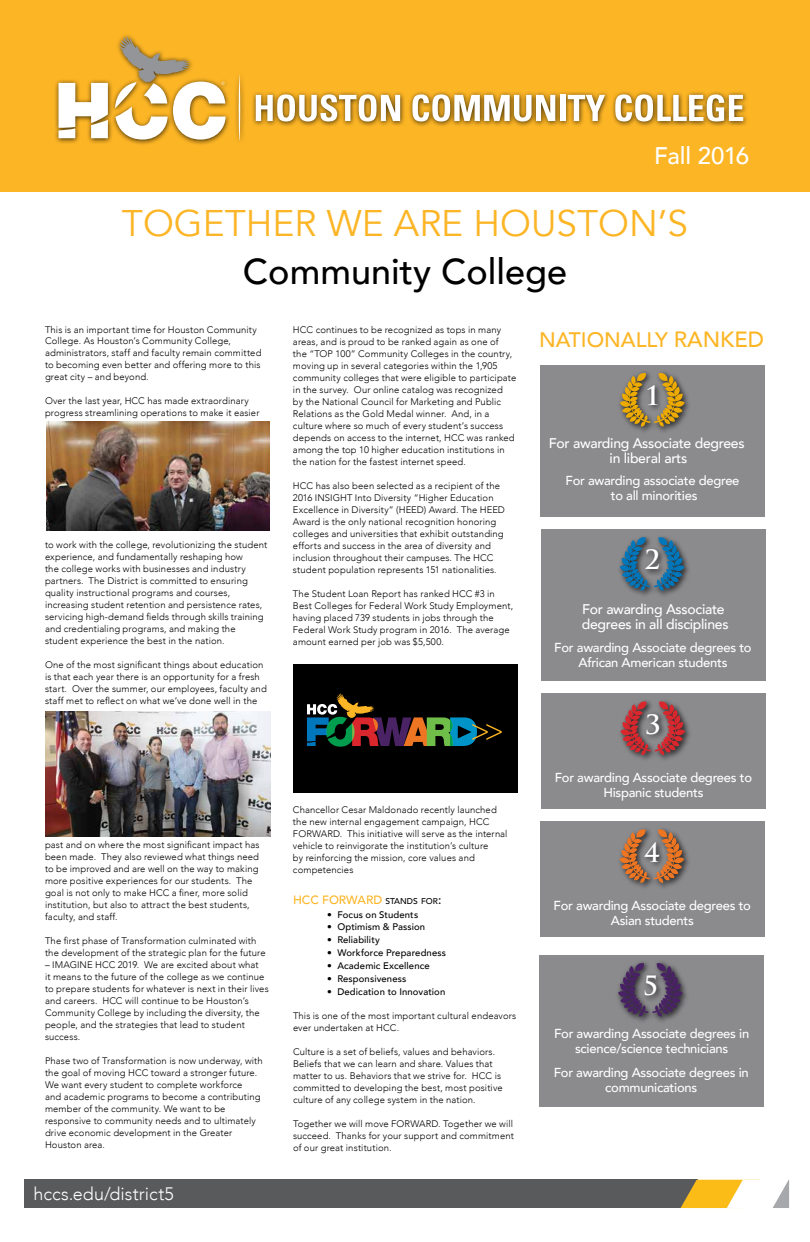
<style>
.page{position:relative;width:810px;height:1242px;background:#fff}
.page>*{position:absolute;margin:0;border:0;box-sizing:border-box;transform-origin:0 0}
.t1{font:37px "Avenir";color:#fcb525}
.t2{font:500 36px "Avenir";color:#000}
.t3{font:700 26px "Trajan Pro";color:#fff}
.t4{font:500 24px "Avenir";letter-spacing:-.02em;color:#fff}
.t5{font:500 21px "Avenir";color:#fcb525}
.t6{font:300 18px "Avenir";color:#fff}
.t7{font:500 14px/15px "Avenir";letter-spacing:-.02em;color:#fff;text-align:center}
.t8{font:500 13px/15px "Avenir";letter-spacing:-.02em;color:#fff;text-align:center}
.t9{font:500 12px "Avenir";color:#fcb525}
.t10{font:300 9.5px/12px "Avenir";letter-spacing:.01em;color:#000}
.t11{font:500 9.5px "Avenir";letter-spacing:.01em;color:#000}
.s1{font-size:8.4px;color:#000}
.s2{color:#000}
.s3{font-size:22px}
</style>
<div class="page">
<div style="left:0;top:0;width:810px;height:191px;background:#fcb525"></div>
<div style="left:54px;top:32px;width:695px;height:114px;background:#000;opacity:.75"></div>
<svg style="left:59px;top:83px;width:49px;height:55px;background:#f3e2c1"></svg>
<svg style="left:115px;top:36px;width:111px;height:104px"></svg>
<svg style="left:239px;top:74px;width:1px;height:66px"></svg>
<svg style="left:256px;top:94px;width:144px;height:27px;background:#dfc692"></svg>
<svg style="left:412px;top:94px;width:143px;height:27px;background:#dfc89b"></svg>
<div style="left:560px;top:95px;width:5px;height:26px;background:#fff"></div>
<svg style="left:568px;top:95px;width:37px;height:26px"></svg>
<svg style="left:615px;top:94px;width:128px;height:27px;background:#e0c48a"></svg>
<div style="left:24px;top:1180px;width:673px;height:28px;background:#585a5c"></div>
<svg style="left:681px;top:1180px;width:108px;height:28px"></svg>
<div style="left:293px;top:664px;width:225px;height:129px;background:#000"></div>
<svg style="left:307px;top:693px;width:195px;height:54px"></svg>
<img style="left:45px;top:712px;width:226px;height:124px">
<img style="left:46px;top:422px;width:224px;height:108px">
<div style="left:540px;top:365px;width:225px;height:152px;background:#8b8b8e"></div>
<div style="left:541px;top:529px;width:225px;height:152px;background:#8b8b8e"></div>
<div style="left:617px;top:534px;width:75px;height:64px;background:#000;opacity:.75"></div>
<svg style="left:620px;top:537px;width:64px;height:54px"></svg>
<div style="left:643px;top:546px;width:23px;height:31px;background:#000;opacity:.75"></div>
<div style="left:541px;top:693px;width:225px;height:116px;background:#8b8b8e"></div>
<div style="left:618px;top:698px;width:74px;height:64px;background:#000;opacity:.75"></div>
<svg style="left:620px;top:701px;width:65px;height:54px"></svg>
<div style="left:643px;top:710px;width:23px;height:31px;background:#000;opacity:.75"></div>
<div style="left:540px;top:821px;width:225px;height:116px;background:#8b8b8e"></div>
<div style="left:617px;top:826px;width:74px;height:64px;background:#000;opacity:.75"></div>
<svg style="left:619px;top:829px;width:65px;height:54px"></svg>
<div style="left:642px;top:839px;width:25px;height:30px;background:#000;opacity:.75"></div>
<div style="left:539px;top:955px;width:225px;height:152px;background:#8b8b8e"></div>
<div style="left:615px;top:960px;width:75px;height:64px;background:#000;opacity:.75"></div>
<svg style="left:618px;top:963px;width:65px;height:54px"></svg>
<div style="left:642px;top:972px;width:22px;height:31px;background:#000;opacity:.75"></div>
<div style="left:617px;top:370px;width:75px;height:64px;background:#000;opacity:.75"></div>
<svg style="left:620px;top:373px;width:65px;height:54px"></svg>
<div style="left:645px;top:383px;width:19px;height:30px;background:#000;opacity:.75"></div>
<h3 class="t4" style="left:654px;top:135px;width:96px">Fall 2016</h3>
<h1 class="t1" style="left:122px;top:201px;width:568px">TOGETHER WE ARE HOUSTON’S</h1>
<h2 class="t2" style="left:243px;top:240px;width:326px">Community College</h2>
<p class="t10" style="left:45px;top:323px;width:218px">This is an important time for Houston Community College. As Houston’s Community College, administrators, staff and faculty remain committed to becoming even better and offering more to this great city – and beyond.</p>
<p class="t10" style="left:45px;top:395px;width:216px">Over the last year, HCC has made extraordinary progress streamlining operations to make it easier</p>
<p class="t10" style="left:45px;top:539px;width:224px">to work with the college, revolutionizing the student experience, and fundamentally reshaping how<br>the college works with businesses and industry partners. The District is committed to ensuring quality instructional programs and courses, increasing student retention and persistence rates, servicing high-demand fields through skills training and credentialing programs, and making the student experience the best in the nation.</p>
<p class="t10" style="left:45px;top:659px;width:223px">One of the most significant things about education is that each year there is an opportunity for a fresh start. Over the summer, our employees, faculty and staff met to reflect on what we’ve done well in the</p>
<p class="t10" style="left:293px;top:324px;width:225px">HCC continues to be recognized as tops in many areas, and is proud to be ranked again as one of<br>the “TOP 100” Community Colleges in the country, moving up in several categories within the 1,905 community colleges that were eligible to participate in the survey. Our online catalog was recognized<br>by the National Council for Marketing and Public Relations as the Gold Medal winner. And, in a culture where so much of every student’s success depends on access to the internet, HCC was ranked among the top 10 higher education institutions in the nation for the fastest internet speed.</p>
<p class="t10" style="left:293px;top:480px;width:213px">HCC has also been selected as a recipient of the 2016 INSIGHT Into Diversity “Higher Education Excellence in Diversity” (HEED) Award. The HEED Award is the only national recognition honoring colleges and universities that exhibit outstanding efforts and success in the area of diversity and inclusion throughout their campuses. The HCC student population represents 151 nationalities.</p>
<p class="t10" style="left:293px;top:588px;width:222px">The Student Loan Report has ranked HCC #3 in Best Colleges for Federal Work Study Employment, having placed 739 students in jobs through the Federal Work Study program in 2016. The average amount earned per job was $5,500.</p>
<p class="t10" style="left:45px;top:839px;width:216px">past and on where the most significant impact has been made. They also reviewed what things need to be improved and are well on the way to making more positive experiences for our students. The goal is not only to make HCC a finer, more solid institution, but also to attract the best students, faculty, and staff.</p>
<p class="t10" style="left:45px;top:935px;width:222px">The first phase of Transformation culminated with the development of the strategic plan for the future</p>
<p class="t10" style="left:45px;top:959px;width:225px">– IMAGINE HCC 2019. We are excited about what<br>it means to the future of the college as we continue to prepare students for whatever is next in their lives and careers. HCC will continue to be Houston’s Community College by including the diversity, the people, and the strategies that lead to student success.</p>
<p class="t10" style="left:45px;top:1055px;width:219px">Phase two of Transformation is now underway, with the goal of moving HCC toward a stronger future.<br>We want every student to complete workforce<br>and academic programs to become a contributing member of the community. We want to be responsive to community needs and to ultimately drive economic development in the Greater Houston area.</p>
<h3 class="t6" style="left:33px;top:1183px;width:142px">hccs.edu/district5</h3>
<p class="t10" style="left:293px;top:804px;width:216px">Chancellor Cesar Maldonado recently launched the new internal engagement campaign, HCC FORWARD. This initiative will serve as the internal vehicle to reinvigorate the institution’s culture<br>by reinforcing the mission, core values and competencies</p>
<p class="t9" style="left:293px;top:889px;width:150px">HCC FORWARD <span class="s1">STANDS FOR</span><span class="s2">:</span></p>
<p class="t11" style="left:327px;top:906px;width:92px">• Focus on Students</p>
<p class="t11" style="left:327px;top:919px;width:99px">• Optimism &amp; Passion</p>
<p class="t11" style="left:327px;top:932px;width:54px">• Reliability</p>
<p class="t11" style="left:327px;top:945px;width:120px">• Workforce Preparedness</p>
<p class="t11" style="left:327px;top:958px;width:104px">• Academic Excellence</p>
<p class="t11" style="left:327px;top:971px;width:81px">• Responsiveness</p>
<p class="t11" style="left:327px;top:984px;width:120px">• Dedication to Innovation</p>
<p class="t10" style="left:293px;top:1010px;width:225px">This is one of the most important cultural endeavors ever undertaken at HCC.</p>
<p class="t10" style="left:293px;top:1046px;width:211px">Culture is a set of beliefs, values and behaviors.<br>Beliefs that we can learn and share. Values that matter to us. Behaviors that we strive for. HCC is committed to developing the best, most positive culture of any college system in the nation.</p>
<p class="t10" style="left:293px;top:1118px;width:223px;text-align:justify">Together we will move FORWARD. Together we will succeed. Thanks for your support and commitment of our great institution.</p>
<h3 class="t5" style="left:539px;top:322px;width:227px">NATIONALLY <span class="s3">RANKED</span></h3>
<h3 class="t3" style="left:645px;top:380px;width:17px">1</h3>
<h3 class="t7" style="left:549px;top:435px;width:197px">For awarding Associate degrees in liberal arts</h3>
<h3 class="t8" style="left:565px;top:472px;width:176px">For awarding associate degree to all minorities</h3>
<h3 class="t3" style="left:645px;top:544px;width:17px">2</h3>
<h3 class="t7" style="left:582px;top:600px;width:148px;text-align:left">For awarding Associate degrees in all disciplines</h3>
<h3 class="t8" style="left:554px;top:639px;width:199px">For awarding Associate degrees to<br>African American students</h3>
<h3 class="t3" style="left:645px;top:708px;width:17px">3</h3>
<h3 class="t8" style="left:555px;top:770px;width:199px">For awarding Associate degrees to<br>Hispanic students</h3>
<h3 class="t3" style="left:644px;top:836px;width:17px">4</h3>
<h3 class="t8" style="left:554px;top:897px;width:199px">For awarding Associate degrees to<br>Asian students</h3>
<h3 class="t3" style="left:643px;top:970px;width:17px">5</h3>
<h3 class="t8" style="left:554px;top:1026px;width:197px">For awarding Associate degrees in science/science technicians</h3>
<h3 class="t8" style="left:554px;top:1065px;width:197px">For awarding Associate degrees in communications</h3>
</div>
